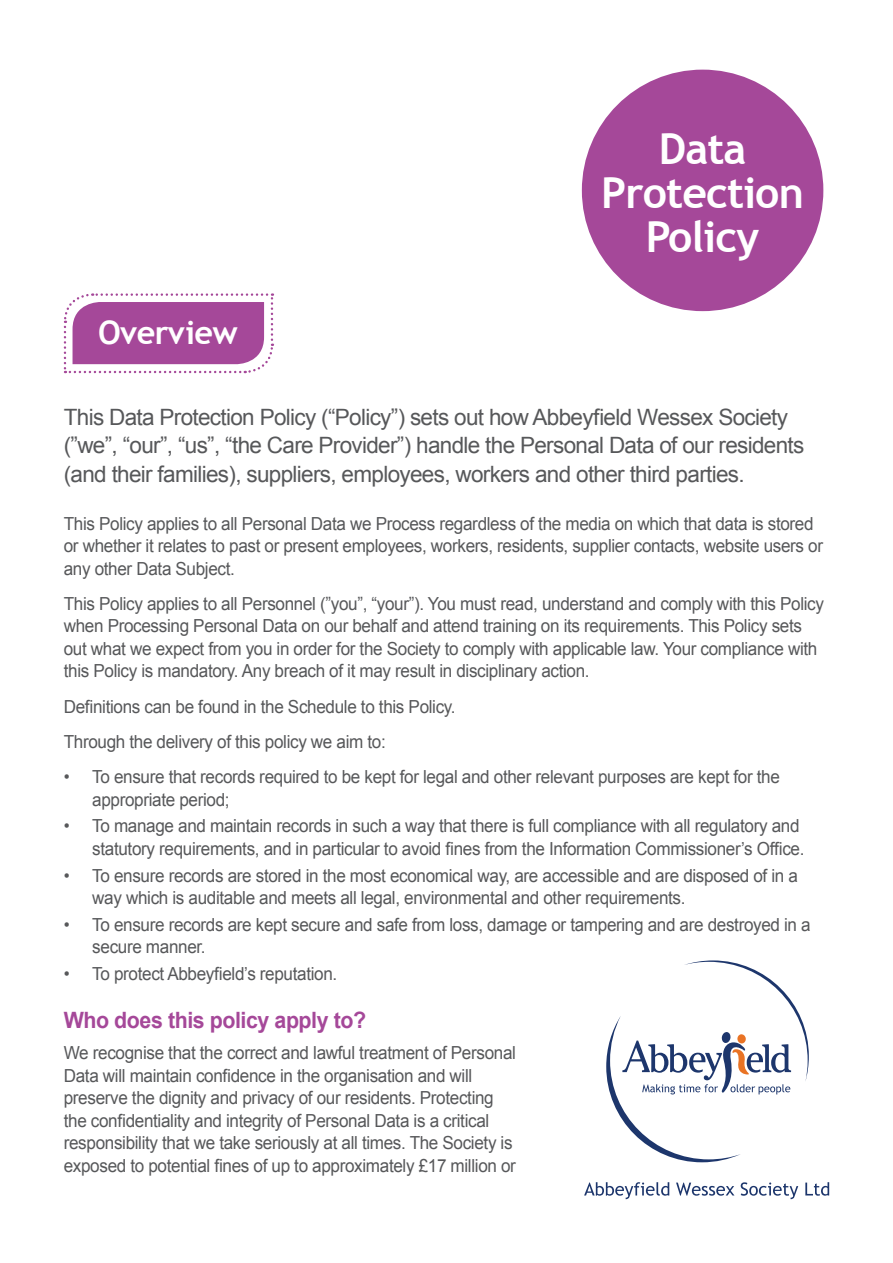
<style>
.page{position:relative;width:893px;height:1263px;background:#fff}
.page>*{position:absolute;margin:0;border:0;box-sizing:border-box;transform-origin:0 0}
.t1{font:700 42.9px/44.1px "Trebuchet MS";letter-spacing:-.02em;color:#fff;text-align:center}
.t2{font:700 32.4px "Trebuchet MS";letter-spacing:-.02em;color:#fff}
.t3{font:22.5px/28.5px "Arial";letter-spacing:-.03em;color:#57585a}
.t4{font:700 22.5px "Arial";letter-spacing:-.02em;color:#a54899;scale:.95 1}
.t5{font:18px/22.5px "Arial";letter-spacing:-.02em;color:#57585a;scale:.95 1}
</style>
<div class="page">
<div style="left:582px;top:70px;width:241px;height:241px;background:#a54899;border-radius:50%"></div>
<svg style="left:63px;top:293px;width:211px;height:81px"></svg>
<svg style="left:584px;top:1182px;width:85px;height:17px"></svg>
<svg style="left:676px;top:1182px;width:58px;height:14px"></svg>
<svg style="left:741px;top:1182px;width:57px;height:17px"></svg>
<svg style="left:805px;top:1182px;width:24px;height:14px"></svg>
<svg style="left:606px;top:960px;width:203px;height:202px"></svg>
<h2 class="t2" style="left:98px;top:312px;width:141px">Overview</h2>
<h1 class="t1" style="left:601px;top:127px;width:204px">Data<br>Protection<br>Policy</h1>
<p class="t3" style="left:64px;top:403px;width:742px">This Data Protection Policy (“Policy”) sets out how Abbeyfield Wessex Society (”we”, “our”, “us”, “the Care Provider”) handle the Personal Data of our residents (and their families), suppliers, employees, workers and other third parties.</p>
<p class="t5" style="left:64px;top:512px;width:801px">This Policy applies to all Personal Data we Process regardless of the media on which that data is stored or whether it relates to past or present employees, workers, residents, supplier contacts, website users or any other Data Subject.</p>
<p class="t5" style="left:64px;top:592px;width:802px">This Policy applies to all Personnel (”you”, “your”). You must read, understand and comply with this Policy when Processing Personal Data on our behalf and attend training on its requirements. This Policy sets out what we expect from you in order for the Society to comply with applicable law. Your compliance with this Policy is mandatory. Any breach of it may result in disciplinary action.</p>
<p class="t5" style="left:64px;top:689px;width:414px;line-height:35.2px">Definitions can be found in the Schedule to this Policy.<br>Through the delivery of this policy we aim to:</p>
<p class="t5" style="left:92px;top:766px;width:725px;text-indent:-29px">• To ensure that records required to be kept for legal and other relevant purposes are kept for the appropriate period;</p>
<p class="t5" style="left:64px;top:815px;width:781px;text-align:right">• To manage and maintain records in such a way that there is full compliance with all regulatory and statutory requirements, and in particular to avoid fines from the Information Commissioner’s Office.</p>
<p class="t5" style="left:92px;top:864px;width:744px;text-indent:-29px">• To ensure records are stored in the most economical way, are accessible and are disposed of in a way which is auditable and meets all legal, environmental and other requirements.</p>
<p class="t5" style="left:92px;top:913px;width:758px;text-indent:-29px">• To ensure records are kept secure and safe from loss, damage or tampering and are destroyed in a secure manner.</p>
<p class="t5" style="left:64px;top:963px;width:289px">• To protect Abbeyfield’s reputation.</p>
<p class="t4" style="left:64px;top:1005px;width:320px">Who does this policy apply to?</p>
<p class="t5" style="left:64px;top:1042px;width:477px">We recognise that the correct and lawful treatment of Personal Data will maintain confidence in the organisation and will preserve the dignity and privacy of our residents. Protecting the confidentiality and integrity of Personal Data is a critical responsibility that we take seriously at all times. The Society is exposed to potential fines of up to approximately £17 million or</p>
</div>
